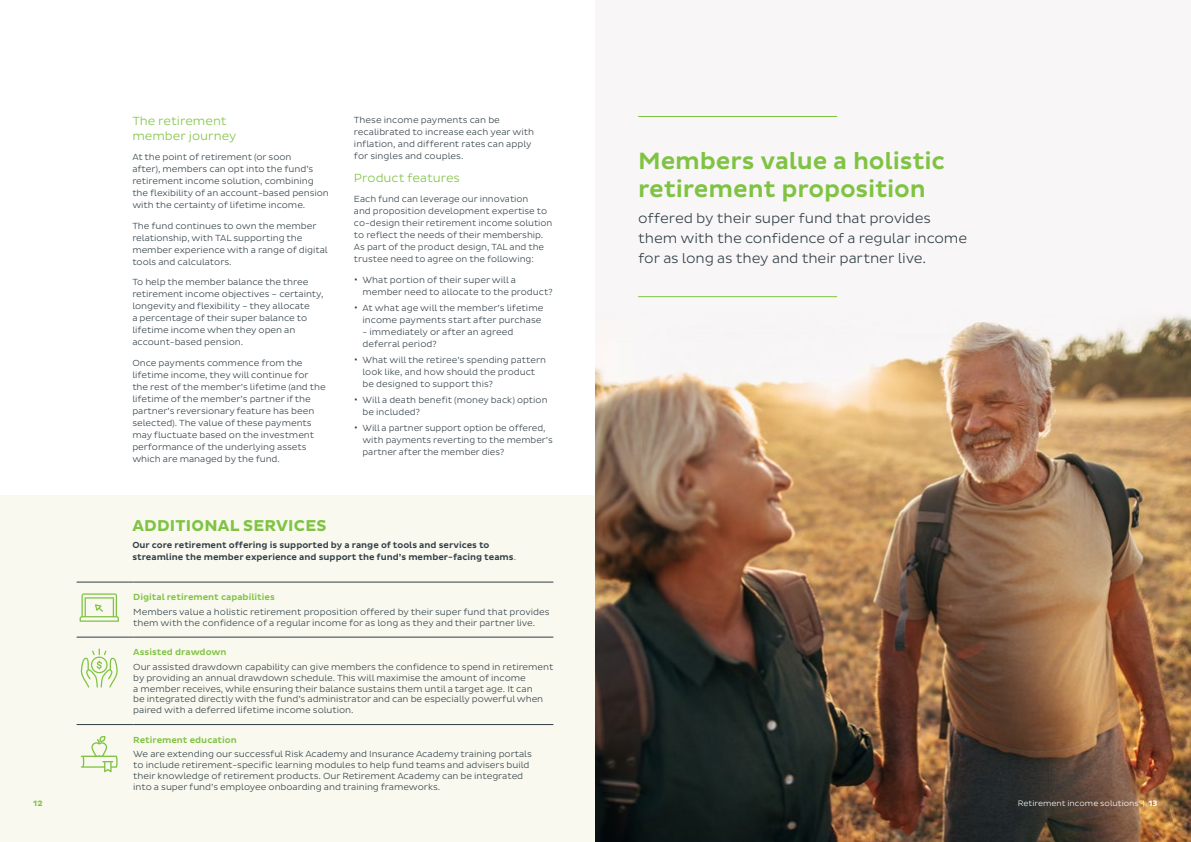
<style>
.page{position:relative;width:1191px;height:842px;background:#fff}
.page>*{position:absolute;margin:0;border:0;box-sizing:border-box;transform-origin:0 0}
.t1{font:500 24px/28.8px "Pluto Sans";letter-spacing:-.005em;color:#80c343}
.t2{font:700 16px "Pluto Sans";letter-spacing:.015em;color:#80c343}
.t3{font:300 14px/20px "Pluto Sans";letter-spacing:-.01em;color:#303e46}
.Head_3_14pt{font:300 12px/14.4px "Pluto Sans";color:#80c343}
._16pt_Dark_Blue-light{font:300 9px/12px "Pluto Sans";letter-spacing:-.005em;color:#303e46}
.t4{font:500 9px/12px "Pluto Sans";color:#303e46}
._16pt_Dark_Blue-light-2{font:500 9px "Pluto Sans";color:#80c343}
.t5{font:300 8px "Pluto Sans";color:#fff}
.t6{font:700 8px "Pluto Sans";color:#80c343}
.t7{font:700 8px "Pluto Sans";color:#fff}
.s1{font-size:11.7px}
.s2{font-weight:300}
</style>
<div class="page">
<div style="left:595px;top:0;width:596px;height:842px;background:#f8f6f7"></div>
<img style="left:595px;top:314px;width:596px;height:528px">
<div style="left:0;top:495px;width:594px;height:347px;background:#f9f9ef"></div>
<hr style="left:77px;top:582px;width:56px;height:1px;background:#303e46">
<hr style="left:133px;top:582px;width:420px;height:1px;background:#303e46">
<hr style="left:77px;top:637px;width:56px;height:1px;background:#303e46">
<hr style="left:133px;top:637px;width:420px;height:1px;background:#303e46">
<hr style="left:77px;top:724px;width:56px;height:1px;background:#303e46">
<hr style="left:133px;top:724px;width:420px;height:1px;background:#303e46">
<svg style="left:80px;top:593px;width:39px;height:29px"></svg>
<svg style="left:80px;top:648px;width:38px;height:39px"></svg>
<svg style="left:81px;top:736px;width:37px;height:36px"></svg>
<hr style="left:638px;top:116px;width:199px;height:1px;background:#80c343">
<hr style="left:638px;top:296px;width:199px;height:1px;background:#80c343">
<p class="Head_3_14pt" style="left:132px;top:114px;width:106px">The retirement member journey</p>
<p class="_16pt_Dark_Blue-light" style="left:132px;top:151px;width:198px">At the point of retirement (or soon<br>after), members can opt into the fund’s retirement income solution, combining the flexibility of an account-based pension with the certainty of lifetime income.</p>
<p class="_16pt_Dark_Blue-light" style="left:132px;top:220px;width:197px">The fund continues to own the member relationship, with TAL supporting the member experience with a range of digital tools and calculators.</p>
<p class="_16pt_Dark_Blue-light" style="left:132px;top:276px;width:193px">To help the member balance the three retirement income objectives – certainty, longevity and flexibility – they allocate<br>a percentage of their super balance to lifetime income when they open an account-based pension.</p>
<p class="_16pt_Dark_Blue-light" style="left:132px;top:357px;width:195px">Once payments commence from the lifetime income, they will continue for the rest of the member’s lifetime (and the lifetime of the member’s partner if the partner’s reversionary feature has been selected). The value of these payments may fluctuate based on the investment performance of the underlying assets which are managed by the fund.</p>
<p class="_16pt_Dark_Blue-light" style="left:354px;top:114px;width:182px">These income payments can be recalibrated to increase each year with inflation, and different rates can apply for singles and couples.</p>
<p class="Head_3_14pt" style="left:354px;top:171px;width:108px">Product features</p>
<p class="_16pt_Dark_Blue-light" style="left:354px;top:193px;width:200px">Each fund can leverage our innovation<br>and proposition development expertise to co-design their retirement income solution to reflect the needs of their membership.<br>As part of the product design, TAL and the trustee need to agree on the following:</p>
<p class="_16pt_Dark_Blue-light" style="left:362px;top:274px;width:192px;text-indent:-9px"><span class="s1">•</span> What portion of their super will a member need to allocate to the product?</p>
<p class="_16pt_Dark_Blue-light" style="left:354px;top:302px;width:191px;text-align:right"><span class="s1">•</span> At what age will the member’s lifetime income payments start after purchase</p>
<p class="_16pt_Dark_Blue-light" style="left:362px;top:326px;width:152px">- immediately or after an agreed deferral period?</p>
<p class="_16pt_Dark_Blue-light" style="left:362px;top:354px;width:185px;text-indent:-9px"><span class="s1">•</span> What will the retiree’s spending pattern look like, and how should the product be designed to support this?</p>
<p class="_16pt_Dark_Blue-light" style="left:362px;top:394px;width:187px;text-indent:-9px"><span class="s1">•</span> Will a death benefit (money back) option be included?</p>
<p class="_16pt_Dark_Blue-light" style="left:362px;top:422px;width:192px;text-indent:-9px"><span class="s1">•</span> Will a partner support option be offered, with payments reverting to the member’s partner after the member dies?</p>
<p class="t2" style="left:132px;top:516px;width:196px">ADDITIONAL SERVICES</p>
<p class="t4" style="left:132px;top:540px;width:385px">Our core retirement offering is supported by a range of tools and services to streamline the member experience and support the fund’s member-facing teams<span class="s2">.</span></p>
<p class="_16pt_Dark_Blue-light-2" style="left:133px;top:592px;width:143px">Digital retirement capabilities</p>
<p class="_16pt_Dark_Blue-light" style="left:133px;top:607px;width:418px;line-height:10.8px">Members value a holistic retirement proposition offered by their super fund that provides them with the confidence of a regular income for as long as they and their partner live.</p>
<p class="_16pt_Dark_Blue-light-2" style="left:133px;top:647px;width:95px">Assisted drawdown</p>
<p class="_16pt_Dark_Blue-light" style="left:133px;top:662px;width:421px;line-height:10.8px">Our assisted drawdown capability can give members the confidence to spend in retirement by providing an annual drawdown schedule. This will maximise the amount of income<br>a member receives, while ensuring their balance sustains them until a target age. It can<br>be integrated directly with the fund’s administrator and can be especially powerful when paired with a deferred lifetime income solution.</p>
<p class="_16pt_Dark_Blue-light-2" style="left:133px;top:734px;width:105px">Retirement education</p>
<p class="_16pt_Dark_Blue-light" style="left:133px;top:749px;width:400px;line-height:10.8px">We are extending our successful Risk Academy and Insurance Academy training portals to include retirement-specific learning modules to help fund teams and advisers build their knowledge of retirement products. Our Retirement Academy can be integrated into a super fund’s employee onboarding and training frameworks.</p>
<p class="t1" style="left:638px;top:147px;width:308px">Members value a holistic retirement proposition</p>
<p class="t3" style="left:638px;top:208px;width:331px">offered by their super fund that provides them with the confidence of a regular income for as long as they and their partner live.</p>
<p class="t6" style="left:33px;top:799px;width:11px">12</p>
<p class="t5" style="left:1017px;top:799px;width:128px">Retirement income solutions |</p>
<p class="t7" style="left:1148px;top:799px;width:11px">13</p>
</div>
